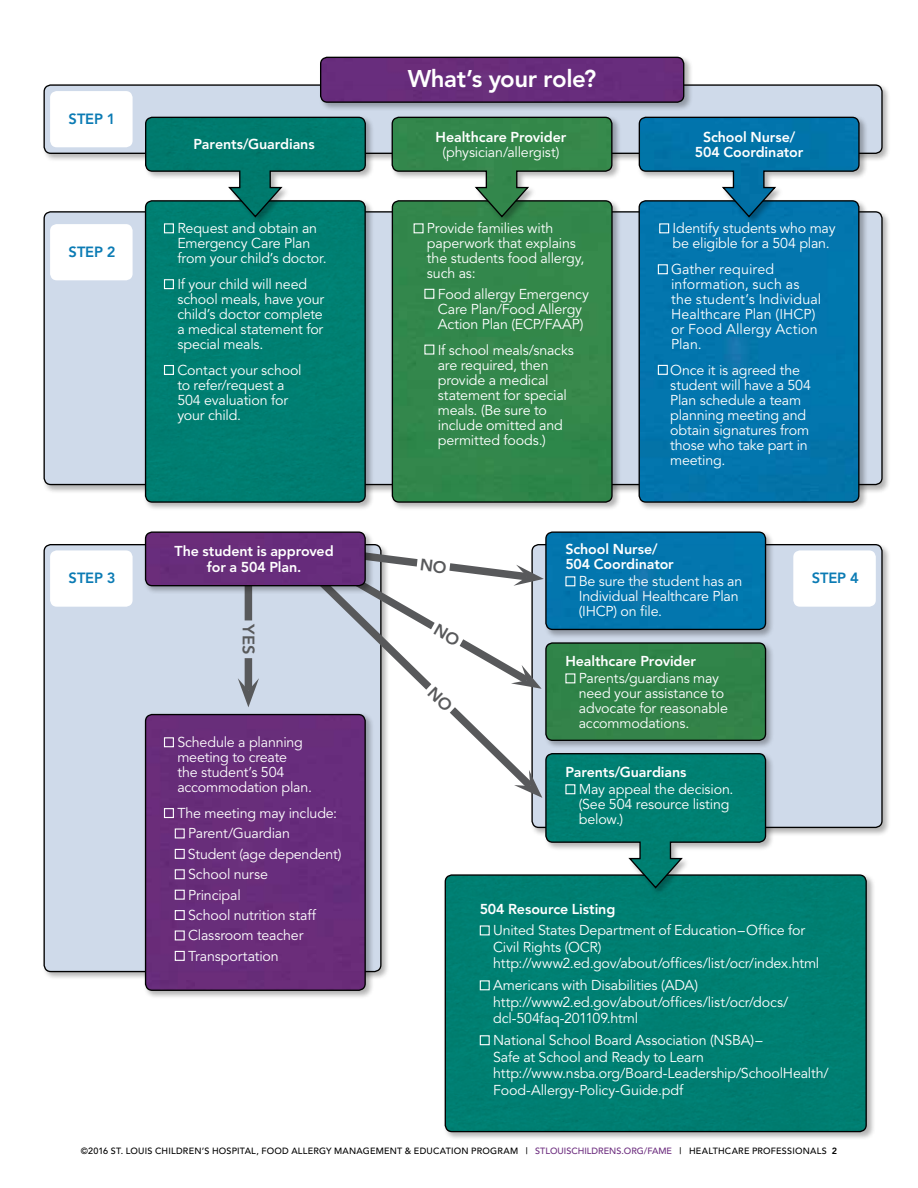
<style>
.page{position:relative;width:918px;height:1188px;background:#fff}
.page>*{position:absolute;margin:0;border:0;box-sizing:border-box;transform-origin:0 0}
.t1{font:800 24px "Avenir";letter-spacing:-.02em;color:#fff}
.t2{font:800 16.5px "Avenir";color:#58595b}
.t3{font:800 14.7px "Avenir";letter-spacing:-.01em;color:#0b7bb4}
.t4{font:14.25px/15px "Avenir";letter-spacing:-.01em;color:#fff}
.t5{font:800 14.25px/15px "Avenir";letter-spacing:-.005em;color:#fff;text-align:center}
.t6{font:500 9px "Avenir";letter-spacing:.02em;color:#000}
.s1{color:#6d2e7f}
.s2{font-weight:800}
</style>
<div class="page">
<div style="left:42px;top:83px;width:849px;height:80px;background:#000;opacity:.3"></div>
<div style="left:44px;top:85px;width:838px;height:68px;background:#cfdaea;border-radius:7px"></div>
<div style="left:44px;top:84px;width:839px;height:70px;border:1px solid #000;border-radius:7px"></div>
<div style="left:50px;top:91px;width:83px;height:56px;background:#fff;border-radius:7px"></div>
<div style="left:42px;top:543px;width:348px;height:438px;background:#000;opacity:.3"></div>
<div style="left:44px;top:545px;width:337px;height:427px;background:#cfdaea;border-radius:7px"></div>
<div style="left:530px;top:543px;width:361px;height:293px;background:#000;opacity:.3"></div>
<div style="left:532px;top:545px;width:350px;height:282px;background:#cfdaea;border-radius:7px"></div>
<div style="left:50px;top:550px;width:83px;height:57px;background:#fff;border-radius:7px"></div>
<div style="left:793px;top:550px;width:83px;height:57px;background:#fff;border-radius:7px"></div>
<div style="left:44px;top:212px;width:838px;height:273px;background:#cfdaea;border-radius:7px"></div>
<div style="left:50px;top:224px;width:83px;height:56px;background:#fff;border-radius:7px"></div>
<div style="left:144px;top:199px;width:231px;height:313px;background:#000;opacity:.3"></div>
<div style="left:146px;top:226px;width:219px;height:276px;background:#007f72"></div>
<div style="left:145px;top:200px;width:221px;height:303px;border:1px solid #000;border-radius:7px"></div>
<div style="left:144px;top:713px;width:231px;height:286px;background:#000;opacity:.3"></div>
<div style="left:146px;top:715px;width:219px;height:275px;background:#682d7a"></div>
<div style="left:145px;top:714px;width:221px;height:277px;border:1px solid #000;border-radius:7px"></div>
<div style="left:390px;top:199px;width:232px;height:313px;background:#000;opacity:.3"></div>
<div style="left:392px;top:226px;width:220px;height:276px;background:#33874c"></div>
<div style="left:392px;top:200px;width:221px;height:303px;border:1px solid #000;border-radius:7px"></div>
<div style="left:637px;top:199px;width:231px;height:313px;background:#000;opacity:.3"></div>
<div style="left:639px;top:226px;width:220px;height:276px;background:#0376ae"></div>
<div style="left:639px;top:200px;width:220px;height:303px;border:1px solid #000;border-radius:7px"></div>
<div style="left:544px;top:530px;width:231px;height:109px;background:#000;opacity:.3"></div>
<div style="left:546px;top:532px;width:220px;height:97px;background:#0376ae"></div>
<div style="left:545px;top:531px;width:221px;height:99px;border:1px solid #000;border-radius:7px"></div>
<div style="left:637px;top:115px;width:232px;height:111px;background:#000;opacity:.3"></div>
<svg style="left:638px;top:116px;width:222px;height:103px"></svg>
<div style="left:390px;top:115px;width:231px;height:111px;background:#000;opacity:.3"></div>
<svg style="left:391px;top:116px;width:222px;height:103px"></svg>
<div style="left:144px;top:115px;width:231px;height:111px;background:#000;opacity:.3"></div>
<svg style="left:144px;top:116px;width:223px;height:103px"></svg>
<div style="left:544px;top:641px;width:231px;height:109px;background:#000;opacity:.3"></div>
<div style="left:546px;top:643px;width:220px;height:97px;background:#318348"></div>
<div style="left:545px;top:642px;width:221px;height:99px;border:1px solid #000;border-radius:7px"></div>
<div style="left:565px;top:576px;width:10px;height:10px;border:1px solid #fff"></div>
<div style="left:565px;top:673px;width:10px;height:10px;border:1px solid #fff"></div>
<div style="left:659px;top:223px;width:10px;height:10px;border:1px solid #fff"></div>
<div style="left:443px;top:873px;width:432px;height:268px;background:#000;opacity:.3"></div>
<div style="left:445px;top:875px;width:421px;height:257px;background:#007f72"></div>
<div style="left:480px;top:925px;width:10px;height:10px;border:1px solid #fff"></div>
<div style="left:480px;top:980px;width:10px;height:10px;border:1px solid #fff"></div>
<div style="left:480px;top:1035px;width:10px;height:10px;border:1px solid #fff"></div>
<div style="left:414px;top:223px;width:10px;height:10px;border:1px solid #fff"></div>
<div style="left:424px;top:289px;width:10px;height:10px;border:1px solid #fff"></div>
<div style="left:424px;top:345px;width:10px;height:10px;border:1px solid #fff"></div>
<div style="left:164px;top:223px;width:10px;height:10px;border:1px solid #fff"></div>
<div style="left:164px;top:279px;width:10px;height:10px;border:1px solid #fff"></div>
<div style="left:164px;top:365px;width:10px;height:10px;border:1px solid #fff"></div>
<div style="left:164px;top:737px;width:10px;height:10px;border:1px solid #fff"></div>
<div style="left:164px;top:808px;width:10px;height:10px;border:1px solid #fff"></div>
<div style="left:175px;top:828px;width:10px;height:10px;border:1px solid #fff"></div>
<div style="left:175px;top:849px;width:10px;height:10px;border:1px solid #fff"></div>
<div style="left:175px;top:869px;width:10px;height:10px;border:1px solid #fff"></div>
<div style="left:175px;top:890px;width:10px;height:10px;border:1px solid #fff"></div>
<div style="left:175px;top:910px;width:10px;height:10px;border:1px solid #fff"></div>
<div style="left:175px;top:930px;width:10px;height:10px;border:1px solid #fff"></div>
<div style="left:175px;top:951px;width:10px;height:10px;border:1px solid #fff"></div>
<div style="left:319px;top:55px;width:374px;height:57px;background:#000;opacity:.3"></div>
<div style="left:321px;top:57px;width:363px;height:45px;background:#682d7c"></div>
<div style="left:320px;top:57px;width:364px;height:46px;border:1px solid #000;border-radius:7px"></div>
<div style="left:658px;top:264px;width:10px;height:10px;border:1px solid #fff"></div>
<div style="left:658px;top:365px;width:10px;height:10px;border:1px solid #fff"></div>
<svg style="left:304px;top:713px;width:229px;height:84px"></svg>
<div style="left:245px;top:581px;width:7px;height:109px;background:#58595b"></div>
<svg style="left:238px;top:678px;width:21px;height:29px"></svg>
<div style="left:234px;top:620px;width:28px;height:38px;background:#cfdaea;border-radius:7px"></div>
<div style="left:144px;top:530px;width:231px;height:65px;background:#000;opacity:.3"></div>
<div style="left:146px;top:532px;width:219px;height:54px;background:#682d7b"></div>
<div style="left:145px;top:531px;width:221px;height:55px;border:1px solid #000;border-radius:7px"></div>
<div style="left:544px;top:752px;width:231px;height:144px;background:#000;opacity:.3"></div>
<svg style="left:514px;top:752px;width:253px;height:138px"></svg>
<div style="left:565px;top:784px;width:10px;height:10px;border:1px solid #fff"></div>
<svg style="left:326px;top:547px;width:218px;height:174px"></svg>
<p class="t3" style="left:69px;top:110px;width:49px">STEP 1</p>
<p class="t3" style="left:69px;top:243px;width:49px">STEP 2</p>
<p class="t5" style="left:194px;top:137px;width:123px">Parents/Guardians</p>
<p class="t4" style="left:177px;top:221px;width:151px">Request and obtain an<br>Emergency Care Plan from your child’s doctor.</p>
<p class="t4" style="left:177px;top:277px;width:148px">If your child will need school meals, have your child’s doctor complete a medical statement for special meals.</p>
<p class="t4" style="left:177px;top:363px;width:126px">Contact your school to refer/request a<br>504 evaluation for your child.</p>
<h1 class="t1" style="left:408px;top:65px;width:190px">What’s your role?</h1>
<p class="t5" style="left:436px;top:130px;width:132px">Healthcare Provider</p>
<p class="t4" style="left:442px;top:145px;width:118px">(physician/allergist)</p>
<p class="t4" style="left:427px;top:221px;width:159px">Provide families with paperwork that explains the students food allergy, such as:</p>
<p class="t4" style="left:438px;top:287px;width:153px">Food allergy Emergency<br>Care Plan/Food Allergy<br>Action Plan (ECP/FAAP)</p>
<p class="t4" style="left:438px;top:343px;width:138px">If school meals/snacks are required, then provide a medical statement for special meals. (Be sure to include omitted and permitted foods.)</p>
<p class="t5" style="left:695px;top:130px;width:110px">School Nurse/<br>504 Coordinator</p>
<p class="t4" style="left:673px;top:221px;width:164px">Identify students who may be eligible for a 504 plan.</p>
<p class="t4" style="left:671px;top:262px;width:152px">Gather required information, such as the student’s Individual<br>Healthcare Plan (IHCP) or Food Allergy Action<br>Plan.</p>
<p class="t4" style="left:670px;top:363px;width:142px">Once it is agreed the student will have a 504<br>Plan schedule a team planning meeting and obtain signatures from those who take part in meeting.</p>
<p class="t5" style="left:565px;top:541px;width:110px;text-align:left">School Nurse/<br>504 Coordinator</p>
<p class="t4" style="left:579px;top:574px;width:165px">Be sure the student has an<br>Individual Healthcare Plan (IHCP) on file.</p>
<p class="t5" style="left:565px;top:653px;width:132px">Healthcare Provider</p>
<p class="t4" style="left:579px;top:671px;width:151px">Parents/guardians may need your assistance to advocate for reasonable accommodations.</p>
<p class="t5" style="left:175px;top:544px;width:161px;line-height:15.8px">The student is approved for a 504 Plan.</p>
<p class="t3" style="left:69px;top:569px;width:49px">STEP 3</p>
<p class="t3" style="left:812px;top:569px;width:49px">STEP 4</p>
<p class="t2" style="left:258px;top:624px;width:31px;rotate:90deg">YES</p>
<p class="t4" style="left:177px;top:735px;width:136px">Schedule a planning meeting to create<br>the student’s 504 accommodation plan.</p>
<p class="t4" style="left:188px;top:803px;width:155px;line-height:20.4px;text-indent:-11px">The meeting may include:<br>Parent/Guardian<br>Student (age dependent)<br>School nurse<br>Principal<br>School nutrition staff<br>Classroom teacher<br>Transportation</p>
<p class="t5" style="left:565px;top:764px;width:123px">Parents/Guardians</p>
<p class="t4" style="left:579px;top:782px;width:156px">May appeal the decision. (See 504 resource listing below.)</p>
<p class="t5" style="left:480px;top:901px;width:137px">504 Resource Listing</p>
<p class="t4" style="left:493px;top:923px;width:328px;line-height:16.5px">United States Department of Education–Office for<br>Civil Rights (OCR) http://www2.ed.gov/about/offices/list/ocr/index.html</p>
<p class="t4" style="left:493px;top:978px;width:297px;line-height:16.5px">Americans with Disabilities (ADA) http://www2.ed.gov/about/offices/list/ocr/docs/ dcl-504faq-201109.html</p>
<p class="t4" style="left:493px;top:1032px;width:337px;line-height:16.5px">National School Board Association (NSBA)–<br>Safe at School and Ready to Learn http://www.nsba.org/Board-Leadership/SchoolHealth/ Food-Allergy-Policy-Guide.pdf</p>
<p class="t6" style="left:81px;top:1146px;width:758px">©2016 ST. LOUIS CHILDREN’S HOSPITAL, FOOD ALLERGY MANAGEMENT &amp; EDUCATION PROGRAM | <span class="s1">STLOUISCHILDRENS.ORG/FAME</span> | HEALTHCARE PROFESSIONALS <span class="s2">2</span></p>
</div>
